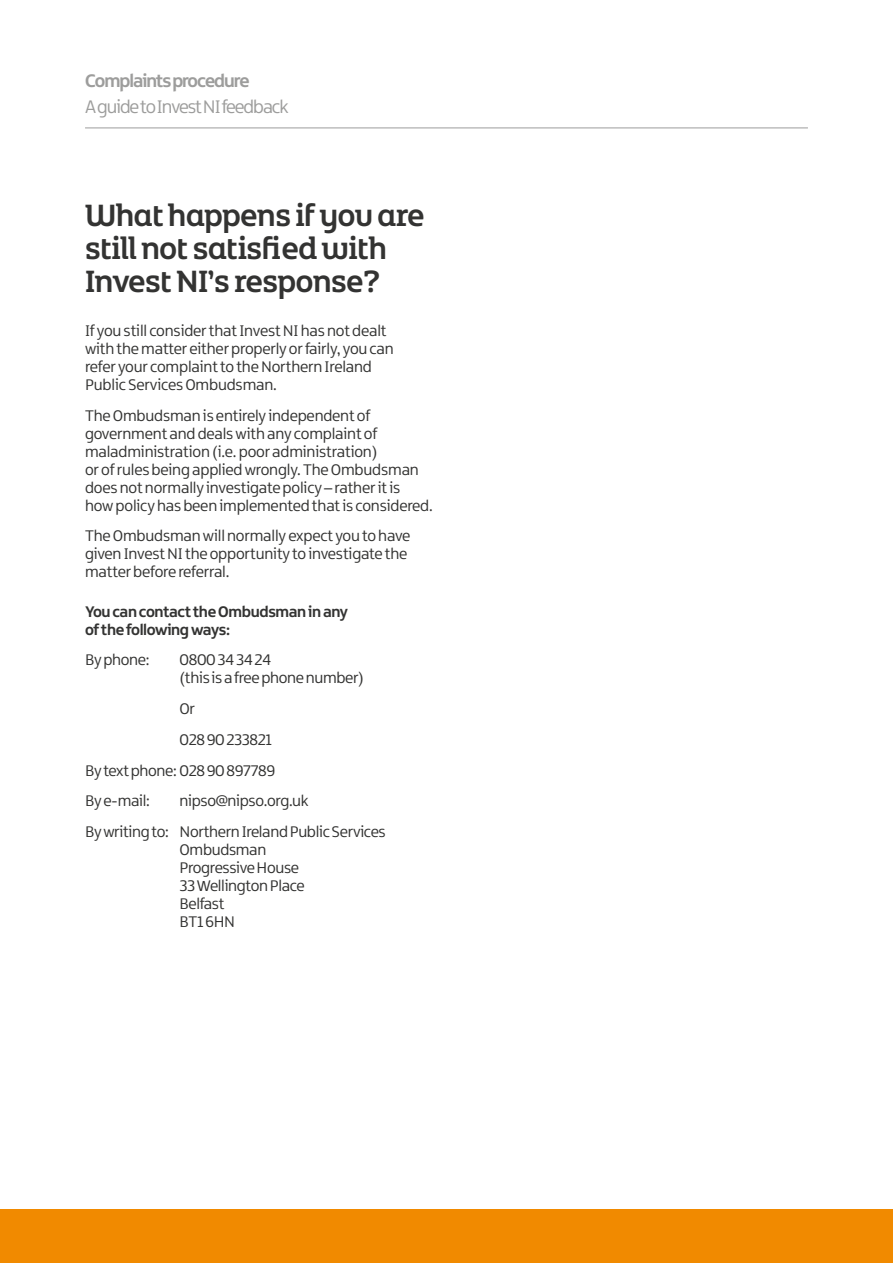
<style>
.page{position:relative;width:893px;height:1263px;background:#fff}
.page>*{position:absolute;margin:0;border:0;box-sizing:border-box;transform-origin:0 0}
.t1{font:33px/33px "Northern Ireland Headline";letter-spacing:-.01em;color:#333332}
.t2{font:19.5px "Northern Ireland";letter-spacing:-.05em;color:#9d9d9c}
.t3{font:700 19.5px "Northern Ireland";letter-spacing:-.05em;color:#9d9d9c}
.t4{font:16.5px/18px "Northern Ireland";letter-spacing:-.01em;color:#333332}
.t5{font:700 16.5px/18px "Northern Ireland";letter-spacing:-.02em;color:#333332}
</style>
<div class="page">
<hr style="left:85px;top:128px;width:723px;height:1px;background:#9d9d9c">
<div style="left:0;top:1210px;width:893px;height:53px;background:#f18a00"></div>
<p class="t3" style="left:85px;top:69px;width:166px">Complaints procedure</p>
<p class="t2" style="left:85px;top:95px;width:205px">A guide to Invest NI feedback</p>
<h1 class="t1" style="left:85px;top:198px;width:341px">What happens if you are still not satisfied with<br>Invest NI’s response?</h1>
<p class="t4" style="left:85px;top:322px;width:310px">If you still consider that Invest NI has not dealt with the matter either properly or fairly, you can refer your complaint to the Northern Ireland Public Services Ombudsman.</p>
<p class="t4" style="left:85px;top:406px;width:349px">The Ombudsman is entirely independent of government and deals with any complaint of maladministration (i.e. poor administration)<br>or of rules being applied wrongly. The Ombudsman does not normally investigate policy – rather it is<br>how policy has been implemented that is considered.</p>
<p class="t4" style="left:85px;top:527px;width:327px">The Ombudsman will normally expect you to have given Invest NI the opportunity to investigate the matter before referral.</p>
<p class="t5" style="left:85px;top:602px;width:265px">You can contact the Ombudsman in any of the following ways:</p>
<p class="t4" style="left:85px;top:651px;width:66px">By phone:</p>
<p class="t4" style="left:180px;top:651px;width:186px">0800 34 34 24<br>(this is a free phone number)</p>
<p class="t4" style="left:180px;top:700px;width:17px">Or</p>
<p class="t4" style="left:180px;top:731px;width:94px">028 90 233821</p>
<p class="t4" style="left:85px;top:761px;width:192px">By text phone: 028 90 897789</p>
<p class="t4" style="left:85px;top:792px;width:66px">By e-mail:</p>
<p class="t4" style="left:85px;top:786px;width:302px;line-height:30.8px;text-indent:94px">nipso@nipso.org.uk<br>By writing to: Northern Ireland Public Services</p>
<p class="t4" style="left:180px;top:841px;width:127px">Ombudsman<br>Progressive House<br>33 Wellington Place<br>Belfast<br>BT1 6HN</p>
</div>
